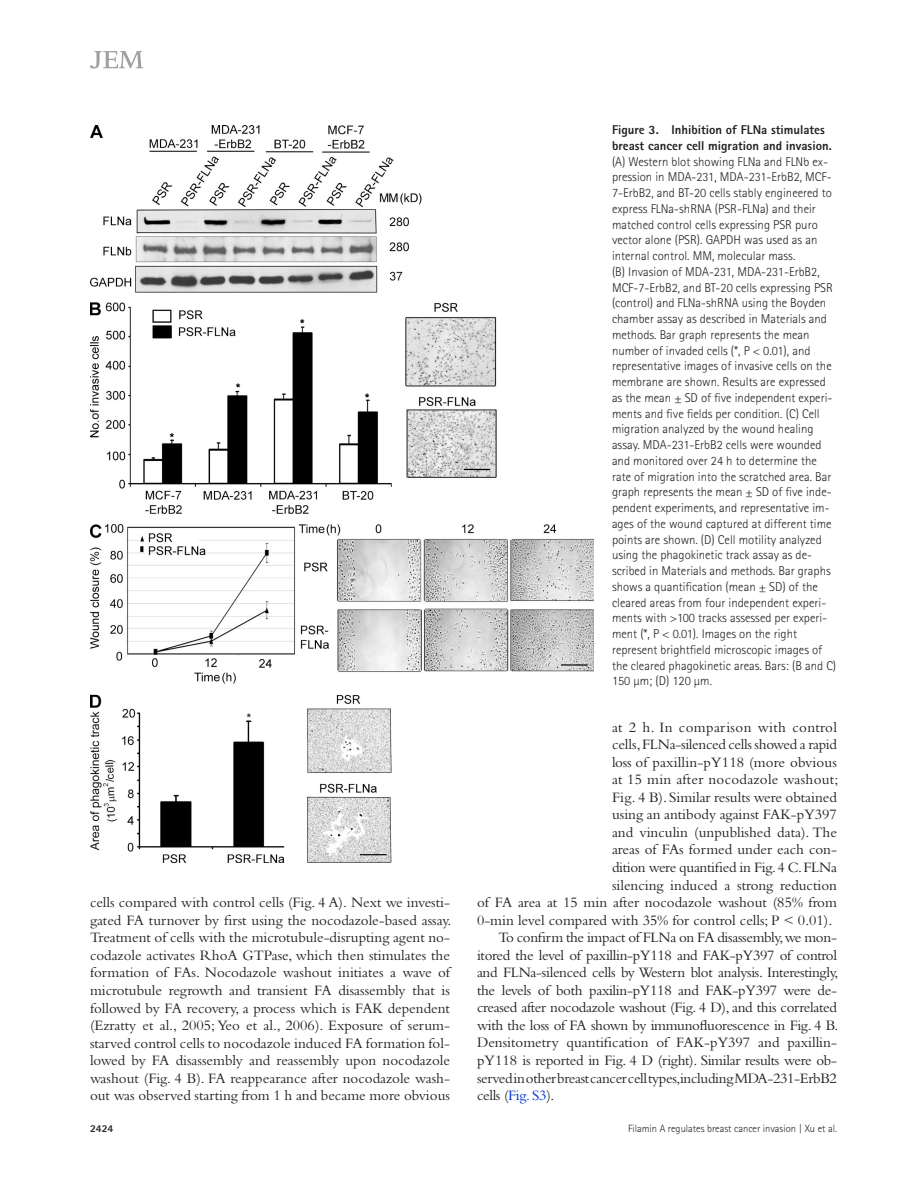
<style>
.page{position:relative;width:918px;height:1188px;background:#fff}
.page>*{position:absolute;margin:0;border:0;box-sizing:border-box;transform-origin:0 0}
.t1{font:15px/17.5px "Bembo Std";letter-spacing:-.02em;color:#231f20;text-align:justify}
.t2{font:15px "Bembo Std";color:#231f20}
.t3{font:15px "Bembo Std";letter-spacing:.01em;color:#231f20}
.t4{font:15px "Bembo Std";letter-spacing:.02em;color:#231f20}
.t5{font:15px "Bembo Std";letter-spacing:.025em;color:#231f20}
.t6{font:300 12.75px/15.8px "Rotis Sans Serif Std";color:#231f20}
.t7{font:800 12.75px/15.8px "Rotis Sans Serif Std";color:#231f20}
.t8{font:300 10.5px "Rotis Sans Serif Std";color:#231f20}
.t9{font:800 10.5px "Rotis Sans Serif Std";color:#231f20}
.s1{color:#0030d1}
</style>
<div class="page">
<svg style="left:90px;top:51px;width:53px;height:17px"></svg>
<img style="left:90px;top:125px;width:504px;height:737px">
<p class="t1" style="left:90px;top:893px;width:363px">cells compared with control cells (Fig. 4 A). Next we investi&shy;gated FA turnover by first using the nocodazole-based assay.<br>Treatment of cells with the microtubule-disrupting agent no&shy;codazole activates RhoA GTPase, which then stimulates the formation of FAs. Nocodazole washout initiates a wave of microtubule regrowth and transient FA disassembly that is followed by FA recovery, a process which is FAK dependent (Ezratty et al., 2005; Yeo et al., 2006). Exposure of serum&shy;starved control cells to nocodazole induced FA formation fol&shy;lowed by FA disassembly and reassembly upon nocodazole washout (Fig. 4 B). FA reappearance after nocodazole wash&shy;out was observed starting from 1 h and became more obvious</p>
<p class="t7" style="left:612px;top:122px;width:221px">Figure 3. Inhibition of FLNa stimulates breast cancer cell migration and invasion.</p>
<p class="t6" style="left:612px;top:153px;width:226px">(A) Western blot showing FLNa and FLNb ex&shy;pression in MDA-231, MDA-231-ErbB2, MCF-7-ErbB2, and BT-20 cells stably engineered to express FLNa-shRNA (PSR-FLNa) and their matched control cells expressing PSR puro vector alone (PSR). GAPDH was used as an internal control. MM, molecular mass.<br>(B) Invasion of MDA-231, MDA-231-ErbB2, MCF-7-ErbB2, and BT-20 cells expressing PSR (control) and FLNa-shRNA using the Boyden chamber assay as described in Materials and methods. Bar graph represents the mean number of invaded cells (*, P &lt; 0.01), and representative images of invasive cells on the membrane are shown. Results are expressed as the mean ± SD of five independent experi&shy;ments and five fields per condition. (C) Cell migration analyzed by the wound healing assay. MDA-231-ErbB2 cells were wounded and monitored over 24 h to determine the rate of migration into the scratched area. Bar graph represents the mean ± SD of five inde&shy;pendent experiments, and representative im&shy;ages of the wound captured at different time points are shown. (D) Cell motility analyzed using the phagokinetic track assay as de&shy;scribed in Materials and methods. Bar graphs shows a quantification (mean ± SD) of the cleared areas from four independent experi&shy;ments with &gt;100 tracks assessed per experi&shy;ment (*, P &lt; 0.01). Images on the right represent brightfield microscopic images of the cleared phagokinetic areas. Bars: (B and C)<br>150 µm; (D) 120 µm.</p>
<p class="t5" style="left:612px;top:718px;width:227px">at 2 h. In comparison with control</p>
<p class="t1" style="left:612px;top:735px;width:226px">cells, FLNa-silenced cells showed a rapid</p>
<p class="t3" style="left:612px;top:753px;width:227px">loss of paxillin-pY118 (more obvious</p>
<p class="t4" style="left:612px;top:771px;width:228px">at 15 min after nocodazole washout;</p>
<p class="t2" style="left:612px;top:788px;width:227px">Fig. 4 B). Similar results were obtained</p>
<p class="t2" style="left:612px;top:806px;width:227px">using an antibody against FAK-pY397</p>
<p class="t2" style="left:612px;top:823px;width:226px">and vinculin (unpublished data). The</p>
<p class="t2" style="left:612px;top:841px;width:226px">areas of FAs formed under each con-</p>
<p class="t1" style="left:612px;top:858px;width:226px">dition were quantified in Fig. 4 C. FLNa</p>
<p class="t2" style="left:612px;top:876px;width:226px">silencing induced a strong reduction</p>
<p class="t2" style="left:477px;top:894px;width:361px">of FA area at 15 min after nocodazole washout (85% from</p>
<p class="t2" style="left:477px;top:911px;width:357px">0-min level compared with 35% for control cells; P &lt; 0.01).</p>
<p class="t1" style="left:499px;top:928px;width:340px">To confirm the impact of FLNa on FA disassembly, we mon-</p>
<p class="t1" style="left:477px;top:946px;width:362px">itored the level of paxillin-pY118 and FAK-pY397 of control</p>
<p class="t1" style="left:477px;top:964px;width:363px">and FLNa-silenced cells by Western blot analysis. Interestingly,</p>
<p class="t1" style="left:477px;top:981px;width:361px">the levels of both paxilin-pY118 and FAK-pY397 were de-</p>
<p class="t1" style="left:477px;top:999px;width:362px">creased after nocodazole washout (Fig. 4 D), and this correlated</p>
<p class="t1" style="left:477px;top:1016px;width:363px">with the loss of FA shown by immunofluorescence in Fig. 4 B.</p>
<p class="t2" style="left:477px;top:1034px;width:361px">Densitometry quantification of FAK-pY397 and paxillin-</p>
<p class="t1" style="left:477px;top:1051px;width:361px">pY118 is reported in Fig. 4 D (right). Similar results were ob-</p>
<p class="t1" style="left:477px;top:1069px;width:362px">served in other breast cancer cell types,including MDA-231-ErbB2</p>
<p class="t1" style="left:477px;top:1086px;width:79px">cells (<span class="s1">Fig. S3</span>).</p>
<p class="t9" style="left:90px;top:1122px;width:25px">2424</p>
<p class="t8" style="left:628px;top:1123px;width:210px">Filamin A regulates breast cancer invasion | Xu et al.</p>
</div>
